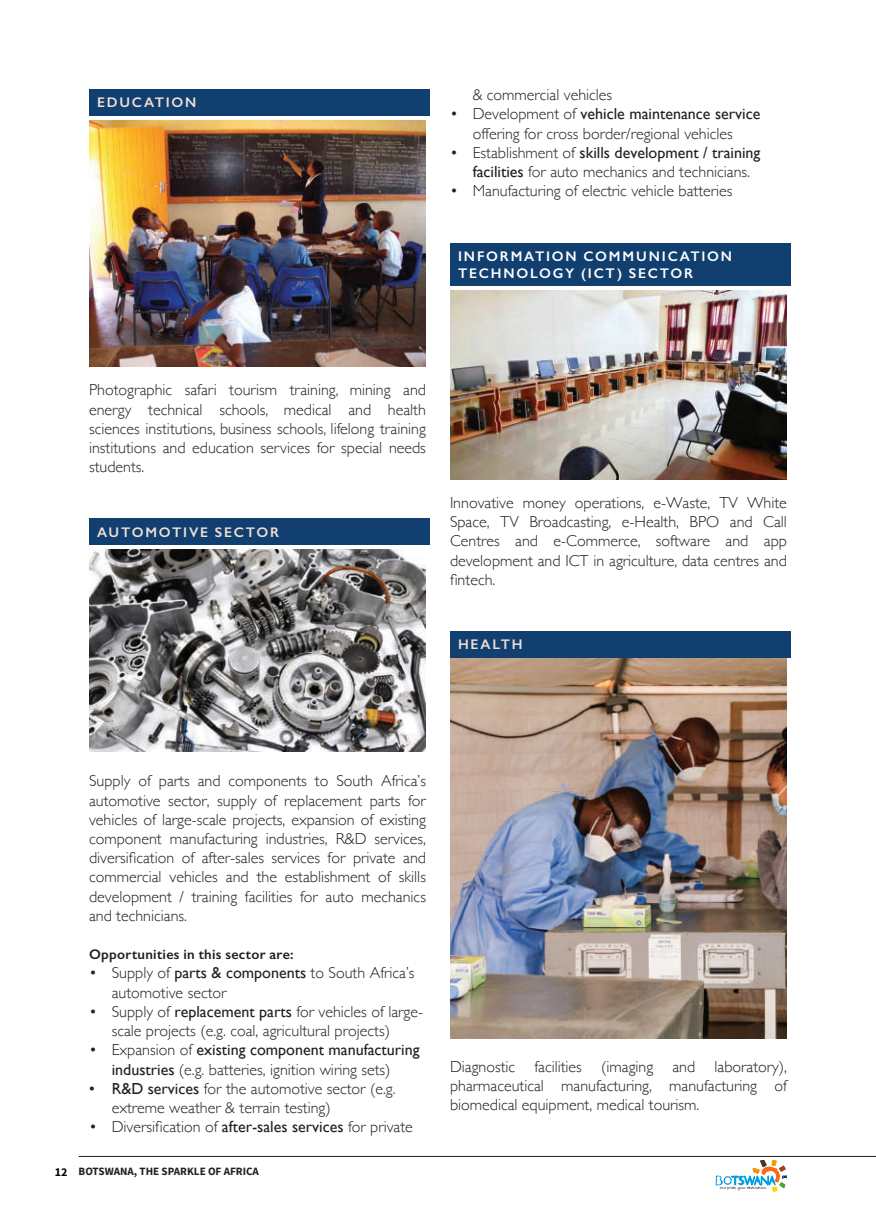
<style>
.page{position:relative;width:876px;height:1225px;background:#fff}
.page>*{position:absolute;margin:0;border:0;box-sizing:border-box;transform-origin:0 0}
.t1{font:300 16px/19.2px "Gill Sans";color:#231f20;text-align:justify}
.t2{font:600 14px/16.8px "Gill Sans";letter-spacing:.13em;color:#fff}
.t3{font:600 14px "Gill Sans";letter-spacing:.13em;color:#eedfd5}
.t4{font:600 14px "Gill Sans";letter-spacing:.025em;color:#231f20}
.t5{font:700 11.2px "Source Sans Pro";color:#231f20}
.s1{font-weight:400}
.s2{font-size:12px;color:#000}
</style>
<div class="page">
<hr style="left:79px;top:1156px;width:797px;height:1px;background:#231f20">
<div style="left:89px;top:89px;width:340px;height:26px;background:#113f6f"></div>
<div style="left:89px;top:518px;width:340px;height:27px;background:#113f6f"></div>
<div style="left:450px;top:242px;width:340px;height:43px;background:#113f6f"></div>
<div style="left:450px;top:631px;width:340px;height:26px;background:#113f6f"></div>
<img style="left:89px;top:120px;width:337px;height:246px">
<img style="left:89px;top:549px;width:337px;height:202px">
<img style="left:450px;top:290px;width:337px;height:190px">
<img style="left:450px;top:659px;width:337px;height:379px">
<svg style="left:716px;top:1160px;width:71px;height:32px"></svg>
<p class="t3" style="left:97px;top:94px;width:101px">EDUCATION</p>
<p class="t1" style="left:473px;top:84px;width:141px">&amp; commercial vehicles</p>
<p class="t1" style="left:450px;top:104px;width:312px;text-align:center">• Development of <span class="s1">vehicle maintenance service </span>offering for cross border/regional vehicles</p>
<p class="t1" style="left:473px;top:142px;width:289px;text-indent:-23px">• Establishment of <span class="s1">skills development / training facilities</span> for auto mechanics and technicians.</p>
<p class="t1" style="left:450px;top:180px;width:284px">• Manufacturing of electric vehicle batteries</p>
<p class="t2" style="left:458px;top:247px;width:276px">INFORMATION COMMUNICATION<br>TECHNOLOGY (ICT) SECTOR</p>
<p class="t1" style="left:89px;top:380px;width:338px">Photographic safari tourism training, mining and energy technical schools, medical and health sciences institutions, business schools, lifelong training institutions and education services for special needs students.</p>
<p class="t3" style="left:97px;top:523px;width:184px">AUTOMOTIVE SECTOR</p>
<p class="t1" style="left:450px;top:492px;width:338px">Innovative money operations, e-Waste, TV White Space, TV Broadcasting, e-Health, BPO and Call Centres and e-Commerce, software and app development and ICT in agriculture, data centres and fintech.</p>
<p class="t3" style="left:458px;top:636px;width:66px">HEALTH</p>
<p class="t1" style="left:89px;top:771px;width:338px">Supply of parts and components to South Africa’s automotive sector, supply of replacement parts for vehicles of large-scale projects, expansion of existing component manufacturing industries, R&amp;D services, diversification of after-sales services for private and commercial vehicles and the establishment of skills development / training facilities for auto mechanics and technicians.</p>
<p class="t4" style="left:89px;top:946px;width:206px">Opportunities in this sector are:</p>
<p class="t1" style="left:112px;top:963px;width:304px;text-indent:-23px">• Supply of <span class="s1">parts &amp; components</span> to South Africa’s automotive sector</p>
<p class="t1" style="left:112px;top:1001px;width:313px;text-indent:-23px">• Supply of <span class="s1">replacement parts</span> for vehicles of large&shy;scale projects (e.g. coal, agricultural projects)</p>
<p class="t1" style="left:89px;top:1039px;width:332px;text-align:center">• Expansion of <span class="s1">existing component manufacturing industries</span> (e.g. batteries, ignition wiring sets)</p>
<p class="t1" style="left:112px;top:1078px;width:285px;text-indent:-23px"><span class="s1">• R&amp;D services</span> for the automotive sector (e.g. extreme weather &amp; terrain testing)</p>
<p class="t1" style="left:89px;top:1116px;width:325px">• Diversification of <span class="s1">after-sales services</span> for private</p>
<p class="t5" style="left:55px;top:1163px;width:206px"><span class="s2">12</span> BOTSWANA, THE SPARKLE OF AFRICA</p>
<p class="t1" style="left:450px;top:1056px;width:338px">Diagnostic facilities (imaging and laboratory), pharmaceutical manufacturing, manufacturing of biomedical equipment, medical tourism.</p>
</div>
